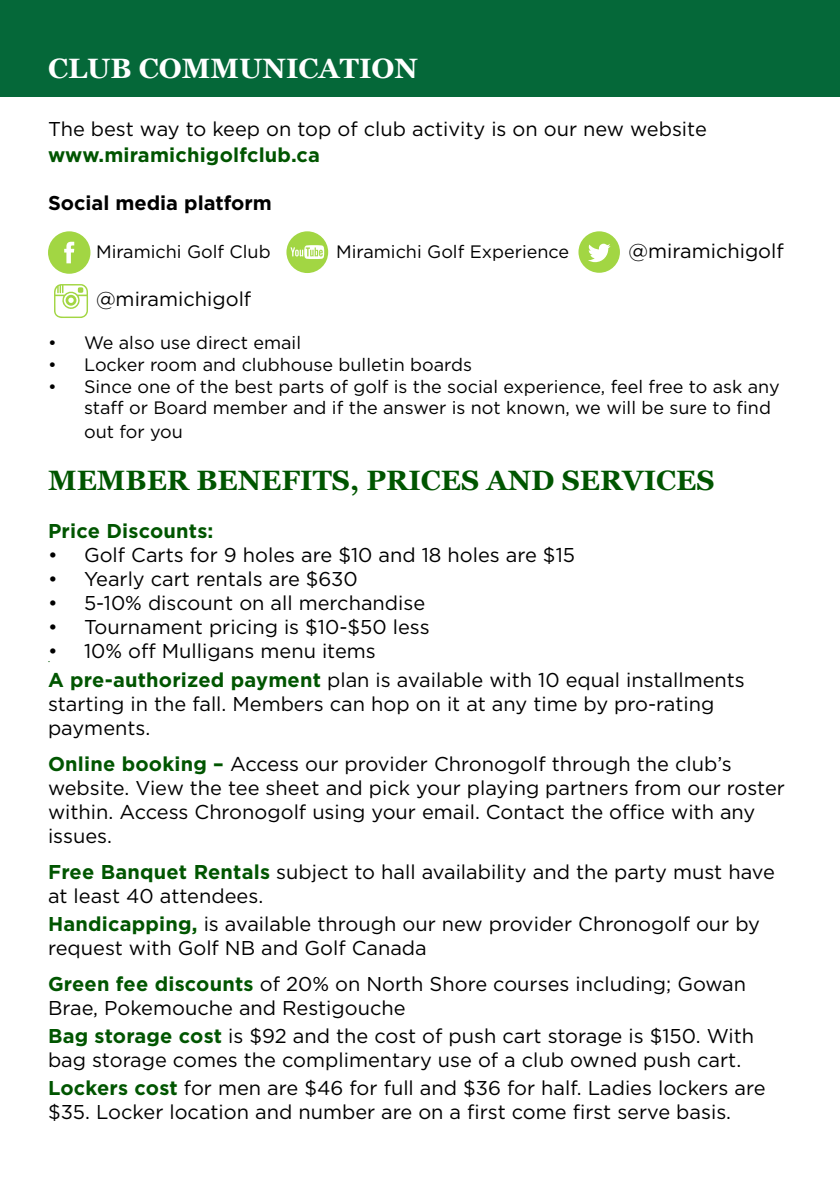
<style>
.page{position:relative;width:840px;height:1191px;background:#fff}
.page>*{position:absolute;margin:0;border:0;box-sizing:border-box;transform-origin:0 0}
.t1{font:700 28px "Georgia";color:#050}
.t2{font:700 28px "Georgia";color:#fff}
.t3{font:20px/24px "Gotham";color:#000}
.t4{font:700 20px "Gotham";letter-spacing:.01em;color:#050}
.t5{font:700 20px "Gotham";color:#000}
.t6{font:18px/21.6px "Gotham";color:#000}
.s1{font-weight:700;color:#050}
</style>
<div class="page">
<div style="left:0;top:0;width:840px;height:97px;background:#056839"></div>
<svg style="left:48px;top:231px;width:42px;height:43px"></svg>
<svg style="left:578px;top:231px;width:42px;height:42px"></svg>
<svg style="left:286px;top:231px;width:42px;height:42px"></svg>
<svg style="left:54px;top:284px;width:34px;height:34px"></svg>
<h1 class="t2" style="left:48px;top:47px;width:371px">CLUB COMMUNICATION</h1>
<p class="t3" style="left:48px;top:116px;width:660px">The best way to keep on top of club activity is on our new website</p>
<p class="t4" style="left:48px;top:142px;width:273px">www.miramichigolfclub.ca</p>
<p class="t5" style="left:48px;top:190px;width:225px">Social media platform</p>
<p class="t6" style="left:96px;top:241px;width:176px">Miramichi Golf Club</p>
<p class="t6" style="left:336px;top:241px;width:234px">Miramichi Golf Experience</p>
<p class="t3" style="left:628px;top:239px;width:157px">@miramichigolf</p>
<p class="t3" style="left:96px;top:287px;width:157px">@miramichigolf</p>
<p class="t6" style="left:48px;top:332px;width:254px">• We also use direct email</p>
<p class="t6" style="left:48px;top:353px;width:425px">• Locker room and clubhouse bulletin boards</p>
<p class="t6" style="left:84px;top:375px;width:697px;text-indent:-36px">• Since one of the best parts of golf is the social experience, feel free to ask any staff or Board member and if the answer is not known, we will be sure to find</p>
<p class="t6" style="left:84px;top:421px;width:100px">out for you</p>
<h1 class="t1" style="left:48px;top:459px;width:668px">MEMBER BENEFITS, PRICES AND SERVICES</h1>
<p class="t4" style="left:48px;top:517px;width:167px">Price Discounts:</p>
<p class="t3" style="left:48px;top:542px;width:528px">• Golf Carts for 9 holes are $10 and 18 holes are $15</p>
<p class="t3" style="left:48px;top:566px;width:311px">• Yearly cart rentals are $630</p>
<p class="t3" style="left:48px;top:590px;width:379px">• 5-10% discount on all merchandise</p>
<p class="t3" style="left:48px;top:614px;width:383px">• Tournament pricing is $10-$50 less</p>
<p class="t3" style="left:48px;top:638px;width:11px">• <sub>•</sub></p>
<p class="t3" style="left:48px;top:636px;width:698px;line-height:28.8px;text-indent:36px">10% off Mulligans menu items<br><span class="s1">A pre-authorized payment</span> plan is available with 10 equal installments</p>
<p class="t3" style="left:48px;top:691px;width:667px">starting in the fall. Members can hop on it at any time by pro-rating payments.</p>
<p class="t3" style="left:48px;top:751px;width:738px"><span class="s1">Online booking –</span> Access our provider Chronogolf through the club’s website. View the tee sheet and pick your playing partners from our roster within. Access Chronogolf using your email. Contact the office with any issues.</p>
<p class="t3" style="left:48px;top:859px;width:728px"><span class="s1">Free Banquet Rentals</span> subject to hall availability and the party must have at least 40 attendees.</p>
<p class="t3" style="left:48px;top:912px;width:713px"><span class="s1">Handicapping,</span> is available through our new provider Chronogolf our by request with Golf NB and Golf Canada</p>
<p class="t3" style="left:48px;top:972px;width:699px"><span class="s1">Green fee discounts</span> of 20% on North Shore courses including; Gowan<br>Brae, Pokemouche and Restigouche</p>
<p class="t3" style="left:48px;top:1024px;width:707px"><span class="s1">Bag storage cost</span> is $92 and the cost of push cart storage is $150. With bag storage comes the complimentary use of a club owned push cart.</p>
<p class="t3" style="left:48px;top:1076px;width:719px"><span class="s1">Lockers cost</span> for men are $46 for full and $36 for half. Ladies lockers are $35. Locker location and number are on a first come first serve basis.</p>
</div>
